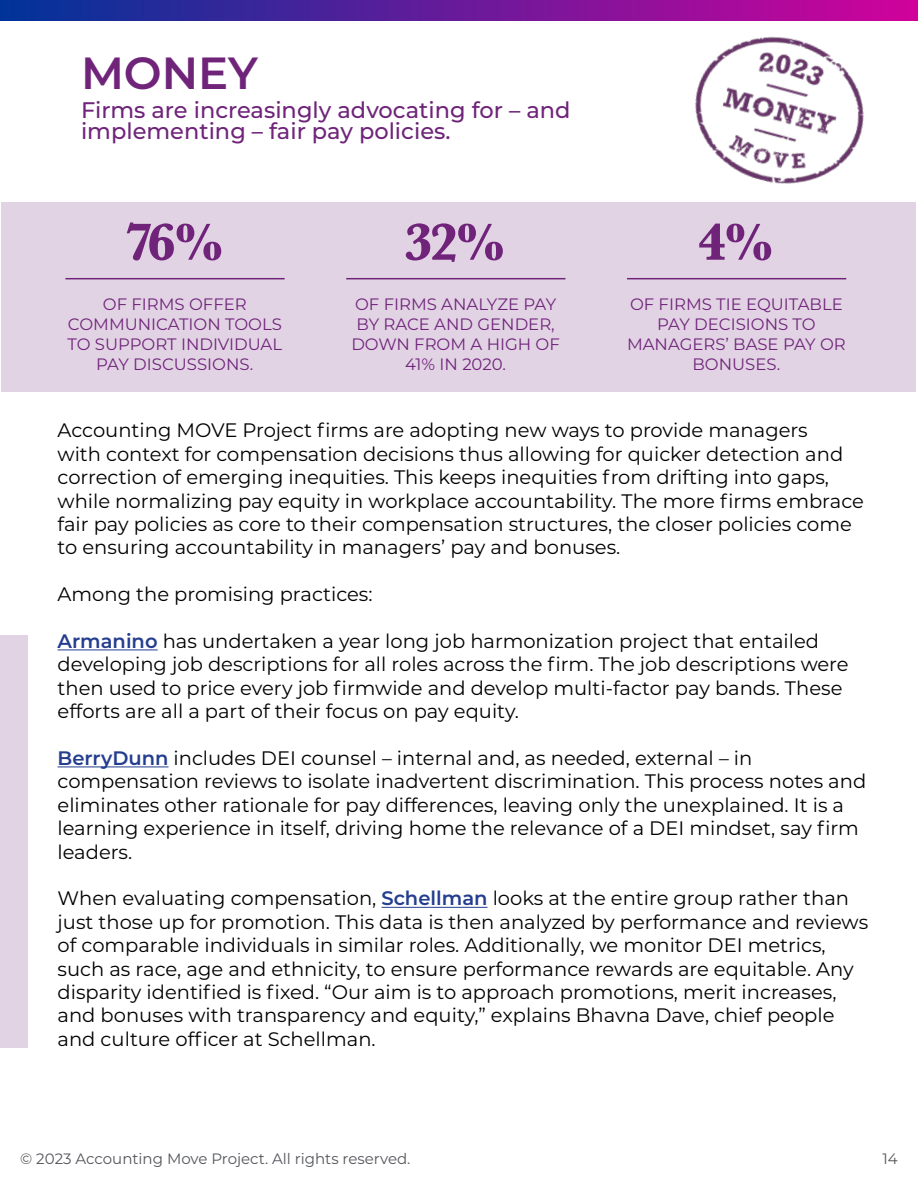
<style>
.page{position:relative;width:918px;height:1188px;background:#fff}
.page>*{position:absolute;margin:0;border:0;box-sizing:border-box;transform-origin:0 0}
.t1{font:700 54px "Baskerville";color:#6f247a}
.t2{font:600 45px "Montserrat";color:#6f247a}
.t3{font:500 22.5px/21px "Montserrat";color:#6f247a}
.t4{font:19.5px/23.4px "Montserrat";color:#000}
.t5{font:16.5px/19.8px "Montserrat";color:#6f247a;text-align:center}
.t6{font:15px "Montserrat";color:#54565b}
.s1{font-weight:600;color:#243d8f}
</style>
<div class="page">
<svg style="left:1px;top:1px;width:916px;height:19px"></svg>
<div style="left:1px;top:202px;width:915px;height:190px;background:#e2d3e4"></div>
<img style="left:644px;top:0;width:272px;height:184px">
<hr style="left:58px;top:649px;width:100px;height:1px;background:#243d8f">
<hr style="left:58px;top:766px;width:111px;height:1px;background:#243d8f">
<hr style="left:381px;top:907px;width:107px;height:1px;background:#243d8f">
<div style="left:0;top:635px;width:27px;height:413px;background:#e2d3e4"></div>
<hr style="left:65px;top:278px;width:220px;height:1px;background:#6f247a">
<hr style="left:346px;top:278px;width:219px;height:1px;background:#6f247a">
<hr style="left:627px;top:278px;width:219px;height:1px;background:#6f247a">
<h2 class="t2" style="left:81px;top:42px;width:178px">MONEY</h2>
<p class="t3" style="left:81px;top:99px;width:491px">Firms are increasingly advocating for – and implementing – fair pay policies.</p>
<h1 class="t1" style="left:124px;top:205px;width:103px">76%</h1>
<h1 class="t1" style="left:404px;top:205px;width:105px">32%</h1>
<h1 class="t1" style="left:697px;top:205px;width:80px">4%</h1>
<p class="t5" style="left:67px;top:294px;width:216px">OF FIRMS OFFER<br>COMMUNICATION TOOLS<br>TO SUPPORT INDIVIDUAL<br>PAY DISCUSSIONS.</p>
<p class="t5" style="left:351px;top:294px;width:210px">OF FIRMS ANALYZE PAY<br>BY RACE AND GENDER,<br>DOWN FROM A HIGH OF<br>41% IN 2020.</p>
<p class="t5" style="left:627px;top:294px;width:220px">OF FIRMS TIE EQUITABLE<br>PAY DECISIONS TO<br>MANAGERS’ BASE PAY OR<br>BONUSES.</p>
<p class="t4" style="left:58px;top:418px;width:808px">Accounting MOVE Project firms are adopting new ways to provide managers<br>with context for compensation decisions thus allowing for quicker detection and correction of emerging inequities. This keeps inequities from drifting into gaps, while normalizing pay equity in workplace accountability. The more firms embrace fair pay policies as core to their compensation structures, the closer policies come to ensuring accountability in managers’ pay and bonuses.</p>
<p class="t4" style="left:58px;top:582px;width:317px">Among the promising practices:</p>
<p class="t4" style="left:58px;top:629px;width:793px"><span class="s1">Armanino</span> has undertaken a year long job harmonization project that entailed developing job descriptions for all roles across the firm. The job descriptions were then used to price every job firmwide and develop multi-factor pay bands. These efforts are all a part of their focus on pay equity.</p>
<p class="t4" style="left:58px;top:746px;width:810px"><span class="s1">BerryDunn</span> includes DEI counsel – internal and, as needed, external – in compensation reviews to isolate inadvertent discrimination. This process notes and eliminates other rationale for pay differences, leaving only the unexplained. It is a learning experience in itself, driving home the relevance of a DEI mindset, say firm leaders.</p>
<p class="t4" style="left:58px;top:886px;width:812px">When evaluating compensation, <span class="s1">Schellman</span> looks at the entire group rather than just those up for promotion. This data is then analyzed by performance and reviews of comparable individuals in similar roles. Additionally, we monitor DEI metrics, such as race, age and ethnicity, to ensure performance rewards are equitable. Any disparity identified is fixed. “Our aim is to approach promotions, merit increases, and bonuses with transparency and equity,” explains Bhavna Dave, chief people and culture officer at Schellman.</p>
<p class="t6" style="left:20px;top:1148px;width:392px">© 2023 Accounting Move Project. All rights reserved.</p>
<p class="t6" style="left:882px;top:1148px;width:17px">14</p>
</div>
